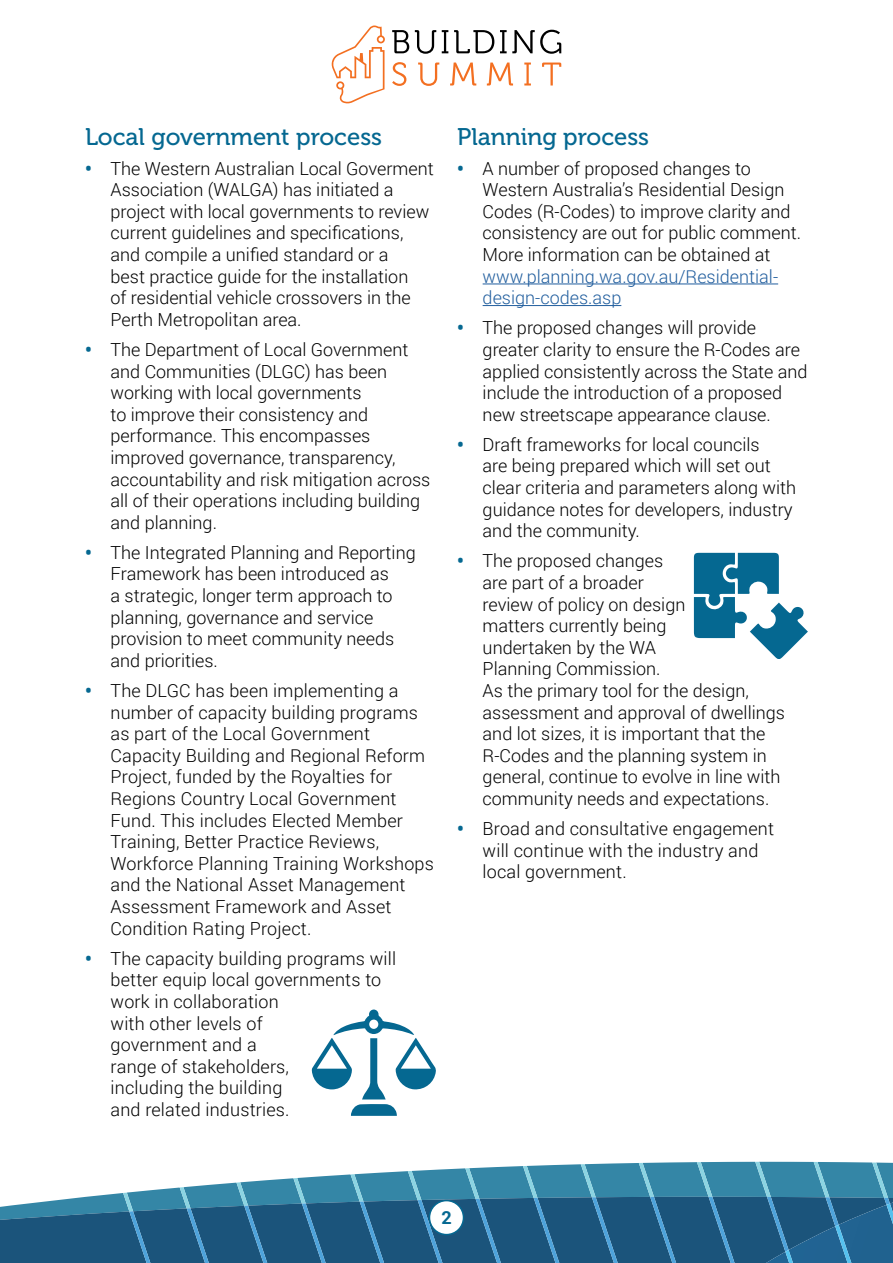
<style>
.page{position:relative;width:893px;height:1263px;background:#fff}
.page>*{position:absolute;margin:0;border:0;box-sizing:border-box;transform-origin:0 0}
.Sub_Headings_L1_-_Or{font:24px "Museo 500";color:#056891}
.t1{font:300 18px/21.6px "Roboto";color:#000}
.t2{font:700 18px "Roboto";color:#056891}
.s1{font-weight:900;color:#056891}
.s2{color:#215e9e}
</style>
<div class="page">
<svg style="left:0;top:1161px;width:893px;height:102px;background:#457e9e"></svg>
<svg style="left:332px;top:26px;width:53px;height:77px"></svg>
<svg style="left:392px;top:30px;width:169px;height:24px"></svg>
<svg style="left:392px;top:62px;width:169px;height:24px"></svg>
<hr style="left:483px;top:283px;width:295px;height:1px;background:#215e9e">
<hr style="left:483px;top:305px;width:138px;height:1px;background:#215e9e">
<div style="left:429px;top:1200px;width:34px;height:34px;background:#fff;border-radius:50%"></div>
<div style="left:429px;top:1200px;width:35px;height:35px;border:2px solid #056891;border-radius:50%"></div>
<svg style="left:694px;top:553px;width:114px;height:106px"></svg>
<svg style="left:312px;top:1009px;width:124px;height:107px"></svg>
<h1 class="Sub_Headings_L1_-_Or" style="left:85px;top:123px;width:299px">Local government process</h1>
<p class="t1" style="left:111px;top:157px;width:325px;text-indent:-26px"><span class="s1">•</span> The Western Australian Local Goverment Association (WALGA) has initiated a project with local governments to review current guidelines and specifications, and compile a unified standard or a<br>best practice guide for the installation<br>of residential vehicle crossovers in the Perth Metropolitan area.</p>
<p class="t1" style="left:111px;top:338px;width:321px;text-indent:-26px"><span class="s1">•</span> The Department of Local Government and Communities (DLGC) has been working with local governments<br>to improve their consistency and performance. This encompasses improved governance, transparency, accountability and risk mitigation across all of their operations including building and planning.</p>
<p class="t1" style="left:111px;top:541px;width:307px;text-indent:-26px"><span class="s1">•</span> The Integrated Planning and Reporting<br>Framework has been introduced as<br>a strategic, longer term approach to planning, governance and service provision to meet community needs and priorities.</p>
<p class="t1" style="left:111px;top:679px;width:325px;text-indent:-26px"><span class="s1">•</span> The DLGC has been implementing a number of capacity building programs as part of the Local Government Capacity Building and Regional Reform Project, funded by the Royalties for Regions Country Local Government Fund. This includes Elected Member Training, Better Practice Reviews, Workforce Planning Training Workshops and the National Asset Management Assessment Framework and Asset Condition Rating Project.</p>
<p class="t1" style="left:111px;top:947px;width:287px;text-indent:-26px"><span class="s1">•</span> The capacity building programs will better equip local governments to work in collaboration<br>with other levels of<br>government and a<br>range of stakeholders,<br>including the building<br>and related industries.</p>
<h1 class="Sub_Headings_L1_-_Or" style="left:457px;top:123px;width:194px">Planning process</h1>
<p class="t1" style="left:483px;top:157px;width:320px;text-indent:-26px"><span class="s1">•</span> A number of proposed changes to Western Australia’s Residential Design Codes (R-Codes) to improve clarity and consistency are out for public comment.<br>More information can be obtained at <span class="s2">www.planning.wa.gov.au/Residential&shy;design-codes.asp</span></p>
<p class="t1" style="left:483px;top:317px;width:327px;text-indent:-26px"><span class="s1">•</span> The proposed changes will provide greater clarity to ensure the R-Codes are applied consistently across the State and include the introduction of a proposed new streetscape appearance clause.</p>
<p class="t1" style="left:483px;top:433px;width:315px;text-indent:-26px"><span class="s1">•</span> Draft frameworks for local councils<br>are being prepared which will set out clear criteria and parameters along with guidance notes for developers, industry and the community.</p>
<p class="t1" style="left:483px;top:550px;width:304px;text-indent:-26px"><span class="s1">•</span> The proposed changes<br>are part of a broader<br>review of policy on design<br>matters currently being<br>undertaken by the WA<br>Planning Commission.<br>As the primary tool for the design, assessment and approval of dwellings and lot sizes, it is important that the<br>R-Codes and the planning system in general, continue to evolve in line with community needs and expectations.</p>
<p class="t1" style="left:483px;top:817px;width:293px;text-indent:-26px"><span class="s1">•</span> Broad and consultative engagement will continue with the industry and local government.</p>
<p class="t2" style="left:441px;top:1205px;width:12px">2</p>
</div>
